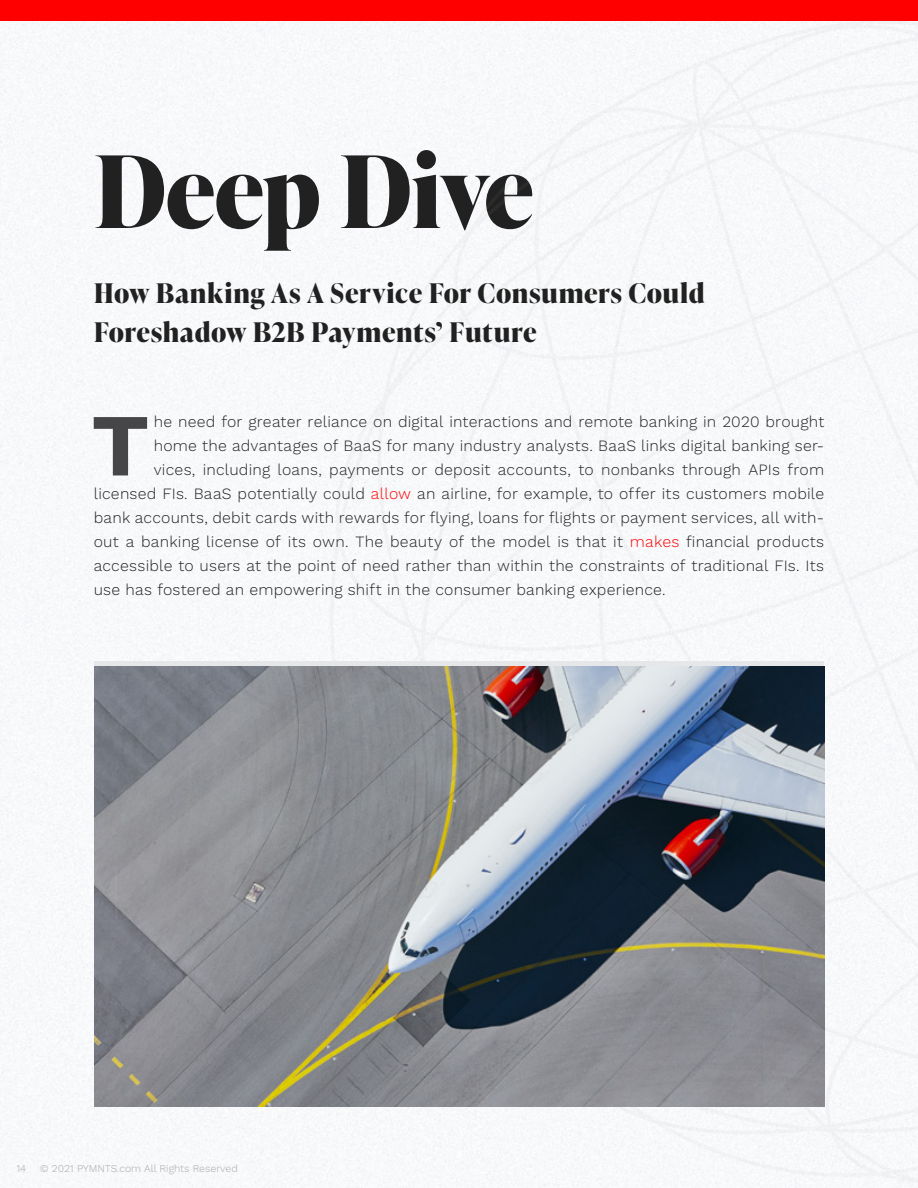
<style>
.page{position:relative;width:918px;height:1188px;background:#f8f9fa}
.page>*{position:absolute;margin:0;border:0;box-sizing:border-box;transform-origin:0 0}
.t1{font:700 99.6px "Ivy Presto Display";letter-spacing:-.015em;color:#212121}
.t2{font:700 88.5px "Work Sans";color:#464547}
.t3{font:700 27px/39px "Ivy Presto Display";letter-spacing:.02em;color:#212121}
.t4{font:300 15.75px "Work Sans";letter-spacing:.015em;color:#212121}
.t5{font:300 10.5px "Work Sans";color:#a7a9ac}
.s1{color:#f00}
</style>
<div class="page">
<div style="left:0;top:0;width:918px;height:20px;background:#f00"></div>
<svg style="left:330px;top:124px;width:363px;height:538px"></svg>
<svg style="left:693px;top:62px;width:191px;height:615px"></svg>
<svg style="left:616px;top:677px;width:302px;height:506px"></svg>
<img style="left:95px;top:666px;width:729px;height:441px">
<h1 class="t1" style="left:94px;top:120px;width:442px">Deep Dive</h1>
<h3 class="t3" style="left:94px;top:273px;width:612px">How Banking As A Service For Consumers Could<br>Foreshadow B2B Payments’ Future</h3>
<h2 class="t2" style="left:92px;top:394px;width:59px">T</h2>
<p class="t4" style="left:154px;top:413px;width:672px">he need for greater reliance on digital interactions and remote banking in 2020 brought</p>
<p class="t4" style="left:154px;top:437px;width:672px">home the advantages of BaaS for many industry analysts. BaaS links digital banking ser-</p>
<p class="t4" style="left:154px;top:461px;width:672px">vices, including loans, payments or deposit accounts, to nonbanks through APIs from</p>
<p class="t4" style="left:94px;top:485px;width:732px">licensed FIs. BaaS potentially could <span class="s1">allow</span> an airline, for example, to offer its customers mobile</p>
<p class="t4" style="left:94px;top:509px;width:732px">bank accounts, debit cards with rewards for flying, loans for flights or payment services, all with-</p>
<p class="t4" style="left:94px;top:533px;width:732px">out a banking license of its own. The beauty of the model is that it <span class="s1">makes</span> financial products</p>
<p class="t4" style="left:94px;top:557px;width:732px">accessible to users at the point of need rather than within the constraints of traditional FIs. Its</p>
<p class="t4" style="left:94px;top:581px;width:574px">use has fostered an empowering shift in the consumer banking experience.</p>
<p class="t5" style="left:16px;top:1162px;width:11px">14</p>
<p class="t5" style="left:40px;top:1162px;width:199px">© 2021 PYMNTS.com All Rights Reserved</p>
</div>
